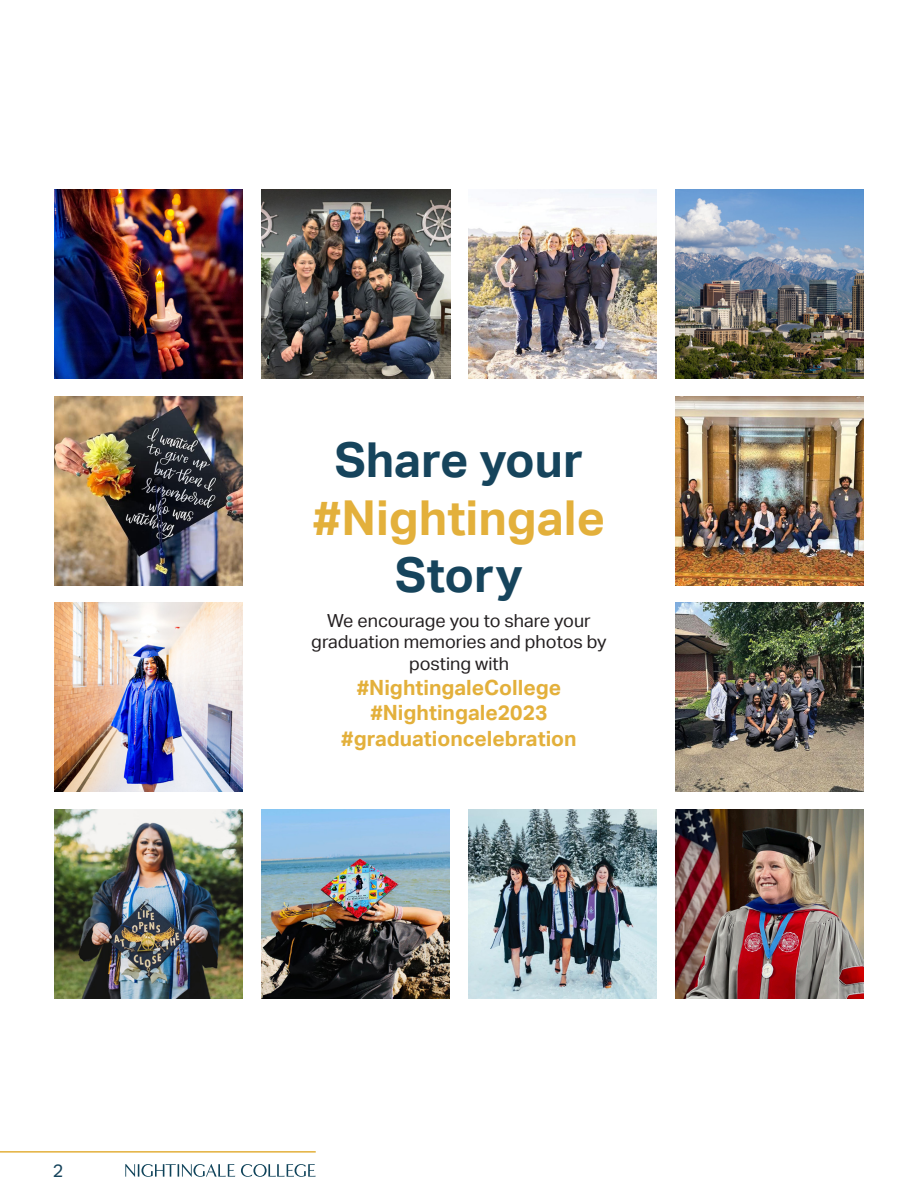
<style>
.page{position:relative;width:918px;height:1188px;background:#fff}
.page>*{position:absolute;margin:0;border:0;box-sizing:border-box;transform-origin:0 0}
.t1{font:700 48.15px "Aktiv Grotesk";color:#16445c}
.t2{font:700 48.15px "Aktiv Grotesk";color:#e3b03b}
.t3{font:700 21px "Aktiv Grotesk";color:#e3b03b}
.t4{font:18px/21.6px "Aktiv Grotesk";color:#231f20;text-align:center}
.t5{font:18px "Aktiv Grotesk";color:#16445c}
</style>
<div class="page">
<svg style="left:125px;top:1164px;width:110px;height:13px"></svg>
<svg style="left:241px;top:1164px;width:75px;height:13px"></svg>
<hr style="left:0;top:1151px;width:316px;height:2px;background:#e3b03b">
<img style="left:54px;top:396px;width:189px;height:189px">
<img style="left:54px;top:810px;width:189px;height:189px">
<img style="left:675px;top:396px;width:189px;height:189px">
<img style="left:675px;top:603px;width:189px;height:189px">
<img style="left:261px;top:189px;width:189px;height:189px">
<img style="left:261px;top:810px;width:189px;height:189px">
<img style="left:468px;top:189px;width:189px;height:189px">
<img style="left:468px;top:810px;width:189px;height:189px">
<img style="left:675px;top:189px;width:189px;height:189px">
<img style="left:675px;top:810px;width:189px;height:189px">
<img style="left:54px;top:189px;width:189px;height:189px">
<img style="left:54px;top:603px;width:189px;height:189px">
<p class="t5" style="left:53px;top:1160px;width:12px">2</p>
<p class="t1" style="left:335px;top:432px;width:250px">Share your</p>
<p class="t2" style="left:313px;top:490px;width:294px">#Nightingale</p>
<p class="t1" style="left:395px;top:548px;width:129px">Story</p>
<p class="t4" style="left:311px;top:610px;width:297px">We encourage you to share your graduation memories and photos by posting with</p>
<p class="t3" style="left:357px;top:676px;width:206px">#NightingaleCollege</p>
<p class="t3" style="left:370px;top:701px;width:179px">#Nightingale2023</p>
<p class="t3" style="left:341px;top:726px;width:237px">#graduationcelebration</p>
</div>
